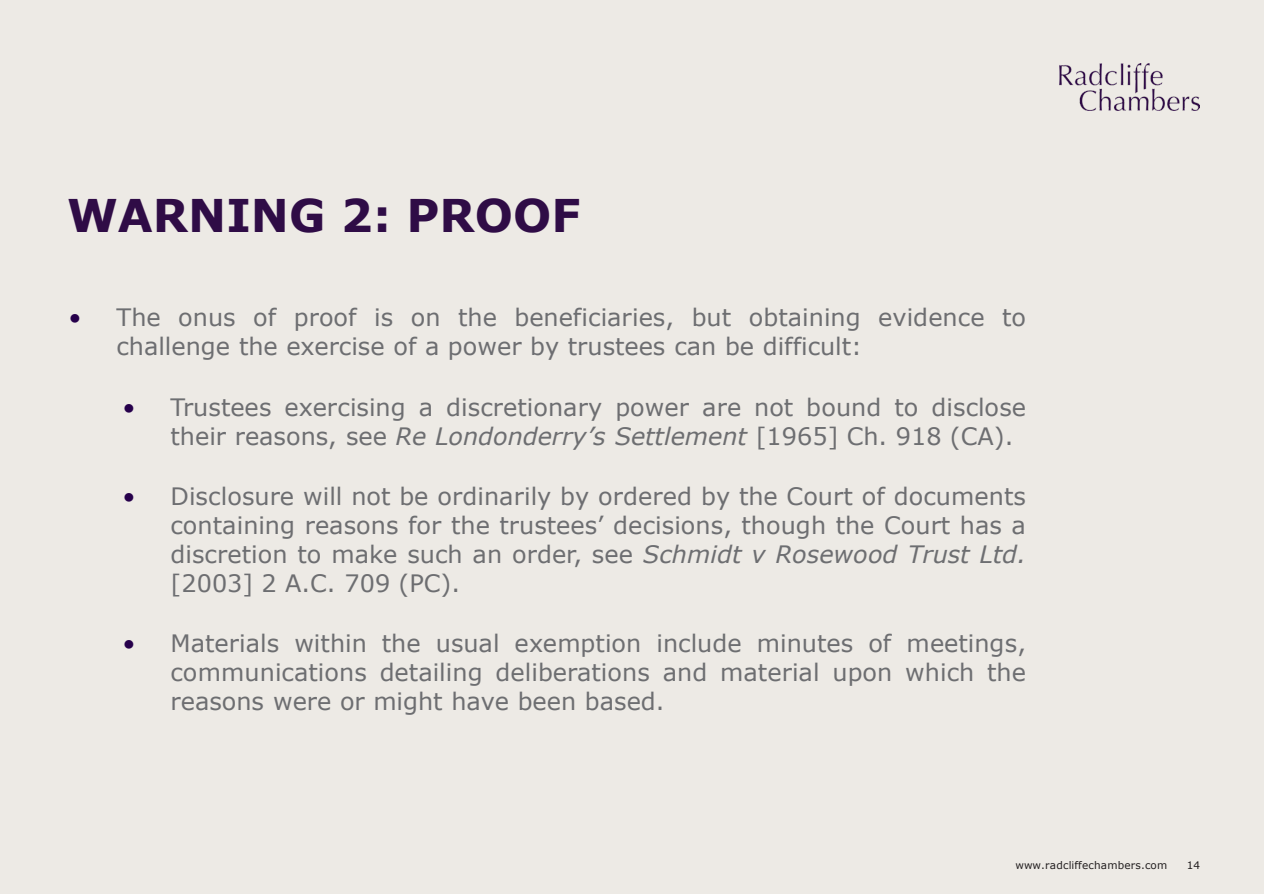
<style>
.page{position:relative;width:1264px;height:894px;background:#fff}
.page>*{position:absolute;margin:0;border:0;box-sizing:border-box;transform-origin:0 0}
.t1{font:700 45px "Verdana";color:#2f0c46}
.t2{font:24px/28.8px "Verdana";color:#6d6e71}
.t3{font:10.5px "Verdana";letter-spacing:.015em;color:#231f20}
.s1{color:#26004b}
.s2{font-style:italic}
</style>
<div class="page">
<div style="left:0;top:0;width:1263px;height:893px;background:#edeae5"></div>
<img style="left:1059px;top:64px;width:140px;height:46px">
<h2 class="t1" style="left:67px;top:184px;width:515px">WARNING 2: PROOF</h2>
<p class="t2" style="left:116px;top:303px;width:910px;text-indent:-48px"><span class="s1">•</span> The onus of proof is on the beneficiaries, but obtaining evidence to challenge the exercise of a power by trustees can be difficult:</p>
<p class="t2" style="left:170px;top:392px;width:856px;text-indent:-48px"><span class="s1">•</span> Trustees exercising a discretionary power are not bound to disclose their reasons, see <span class="s2">Re Londonderry’s Settlement</span> [1965] Ch. 918 (CA).</p>
<p class="t2" style="left:170px;top:481px;width:856px;text-align:justify;text-indent:-48px"><span class="s1">•</span> Disclosure will not be ordinarily by ordered by the Court of documents containing reasons for the trustees’ decisions, though the Court has a discretion to make such an order, see <span class="s2">Schmidt v Rosewood Trust Ltd. </span>[2003] 2 A.C. 709 (PC).</p>
<p class="t2" style="left:170px;top:628px;width:856px;text-align:justify;text-indent:-48px"><span class="s1">•</span> Materials within the usual exemption include minutes of meetings, communications detailing deliberations and material upon which the reasons were or might have been based.</p>
<p class="t3" style="left:1015px;top:858px;width:153px">www.radcliffechambers.com</p>
<p class="t3" style="left:1186px;top:858px;width:15px">14</p>
</div>
